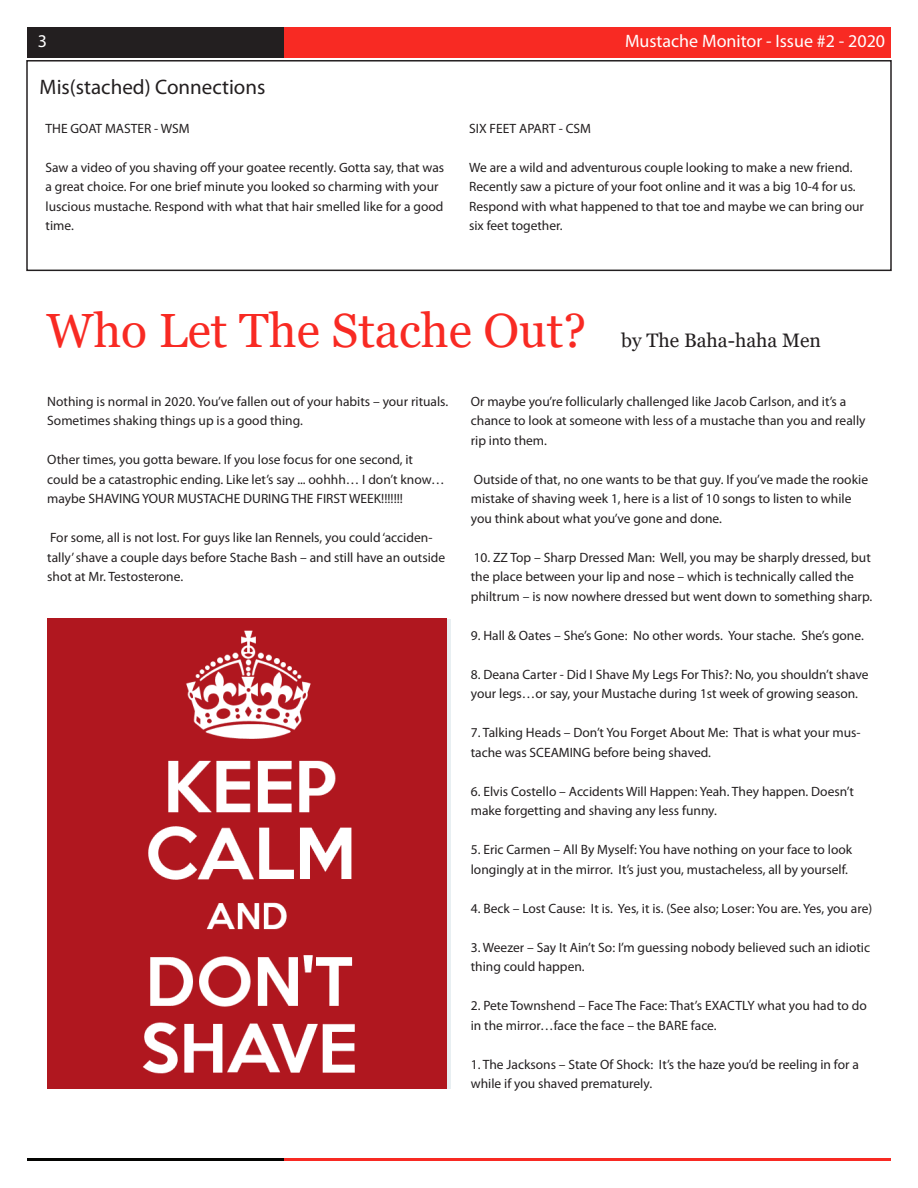
<style>
.page{position:relative;width:918px;height:1188px;background:#fff}
.page>*{position:absolute;margin:0;border:0;box-sizing:border-box;transform-origin:0 0}
.Title_Large{font:48px "Georgia";color:#f82a23}
.Cover_Article_Teaser{font:21px "Myriad Pro";color:#231f20}
.Title_Large-2{font:19.5px "Georgia";color:#231f20}
.t1{font:18px "Myriad Pro";color:#fff}
.Normal_body_text{font:13.5px/19.5px "Myriad Pro";color:#231f20}
</style>
<div class="page">
<div style="left:284px;top:27px;width:607px;height:30px;background:#f82a23"></div>
<div style="left:27px;top:27px;width:257px;height:30px;background:#231f20"></div>
<hr style="left:284px;top:1158px;width:607px;height:3px;background:#f82a23">
<hr style="left:27px;top:1158px;width:257px;height:3px;background:#050503">
<div style="left:26px;top:60px;width:866px;height:211px;border:2px solid #231f20"></div>
<img style="left:47px;top:619px;width:399px;height:470px">
<h3 class="t1" style="left:38px;top:30px;width:11px">3</h3>
<h3 class="t1" style="left:625px;top:30px;width:262px">Mustache Monitor - Issue #2 - 2020</h3>
<p class="Cover_Article_Teaser" style="left:40px;top:74px;width:227px">Mis(stached) Connections</p>
<p class="Normal_body_text" style="left:46px;top:118px;width:146px">THE GOAT MASTER - WSM</p>
<p class="Normal_body_text" style="left:46px;top:157px;width:400px">Saw a video of you shaving off your goatee recently. Gotta say, that was a great choice. For one brief minute you looked so charming with your luscious mustache. Respond with what that hair smelled like for a good time.</p>
<p class="Normal_body_text" style="left:469px;top:118px;width:123px">SIX FEET APART - CSM</p>
<p class="Normal_body_text" style="left:469px;top:157px;width:396px">We are a wild and adventurous couple looking to make a new friend.<br>Recently saw a picture of your foot online and it was a big 10-4 for us.<br>Respond with what happened to that toe and maybe we can bring our six feet together.</p>
<p class="Title_Large" style="left:46px;top:302px;width:541px">Who Let The Stache Out?</p>
<p class="Title_Large-2" style="left:621px;top:329px;width:201px">by The Baha-haha Men</p>
<p class="Normal_body_text" style="left:47px;top:391px;width:403px">Nothing is normal in 2020. You’ve fallen out of your habits – your rituals.<br>Sometimes shaking things up is a good thing.</p>
<p class="Normal_body_text" style="left:47px;top:450px;width:399px">Other times, you gotta beware. If you lose focus for one second, it could be a catastrophic ending. Like let’s say ... oohhh… I don’t know… maybe SHAVING YOUR MUSTACHE DURING THE FIRST WEEK!!!!!!!</p>
<p class="Normal_body_text" style="left:47px;top:528px;width:400px">For some, all is not lost. For guys like Ian Rennels, you could ‘acciden&shy;tally’ shave a couple days before Stache Bash – and still have an outside shot at Mr. Testosterone.</p>
<p class="Normal_body_text" style="left:471px;top:391px;width:396px">Or maybe you’re follicularly challenged like Jacob Carlson, and it’s a chance to look at someone with less of a mustache than you and really rip into them.</p>
<p class="Normal_body_text" style="left:471px;top:469px;width:399px">Outside of that, no one wants to be that guy. If you’ve made the rookie mistake of shaving week 1, here is a list of 10 songs to listen to while you think about what you’ve gone and done.</p>
<p class="Normal_body_text" style="left:471px;top:547px;width:403px">10. ZZ Top – Sharp Dressed Man: Well, you may be sharply dressed, but the place between your lip and nose – which is technically called the philtrum – is now nowhere dressed but went down to something sharp.</p>
<p class="Normal_body_text" style="left:471px;top:625px;width:395px">9. Hall &amp; Oates – She’s Gone: No other words. Your stache. She’s gone.</p>
<p class="Normal_body_text" style="left:471px;top:664px;width:399px">8. Deana Carter - Did I Shave My Legs For This?: No, you shouldn’t shave your legs…or say, your Mustache during 1st week of growing season.</p>
<p class="Normal_body_text" style="left:471px;top:723px;width:391px">7. Talking Heads – Don’t You Forget About Me: That is what your mus&shy;tache was SCEAMING before being shaved.</p>
<p class="Normal_body_text" style="left:471px;top:781px;width:385px">6. Elvis Costello – Accidents Will Happen: Yeah. They happen. Doesn’t make forgetting and shaving any less funny.</p>
<p class="Normal_body_text" style="left:471px;top:840px;width:383px">5. Eric Carmen – All By Myself: You have nothing on your face to look longingly at in the mirror. It’s just you, mustacheless, all by yourself.</p>
<p class="Normal_body_text" style="left:471px;top:898px;width:403px">4. Beck – Lost Cause: It is. Yes, it is. (See also; Loser: You are. Yes, you are)</p>
<p class="Normal_body_text" style="left:471px;top:937px;width:401px">3. Weezer – Say It Ain’t So: I’m guessing nobody believed such an idiotic thing could happen.</p>
<p class="Normal_body_text" style="left:471px;top:996px;width:398px">2. Pete Townshend – Face The Face: That’s EXACTLY what you had to do in the mirror…face the face – the BARE face.</p>
<p class="Normal_body_text" style="left:471px;top:1054px;width:390px">1. The Jacksons – State Of Shock: It’s the haze you’d be reeling in for a while if you shaved prematurely.</p>
</div>
